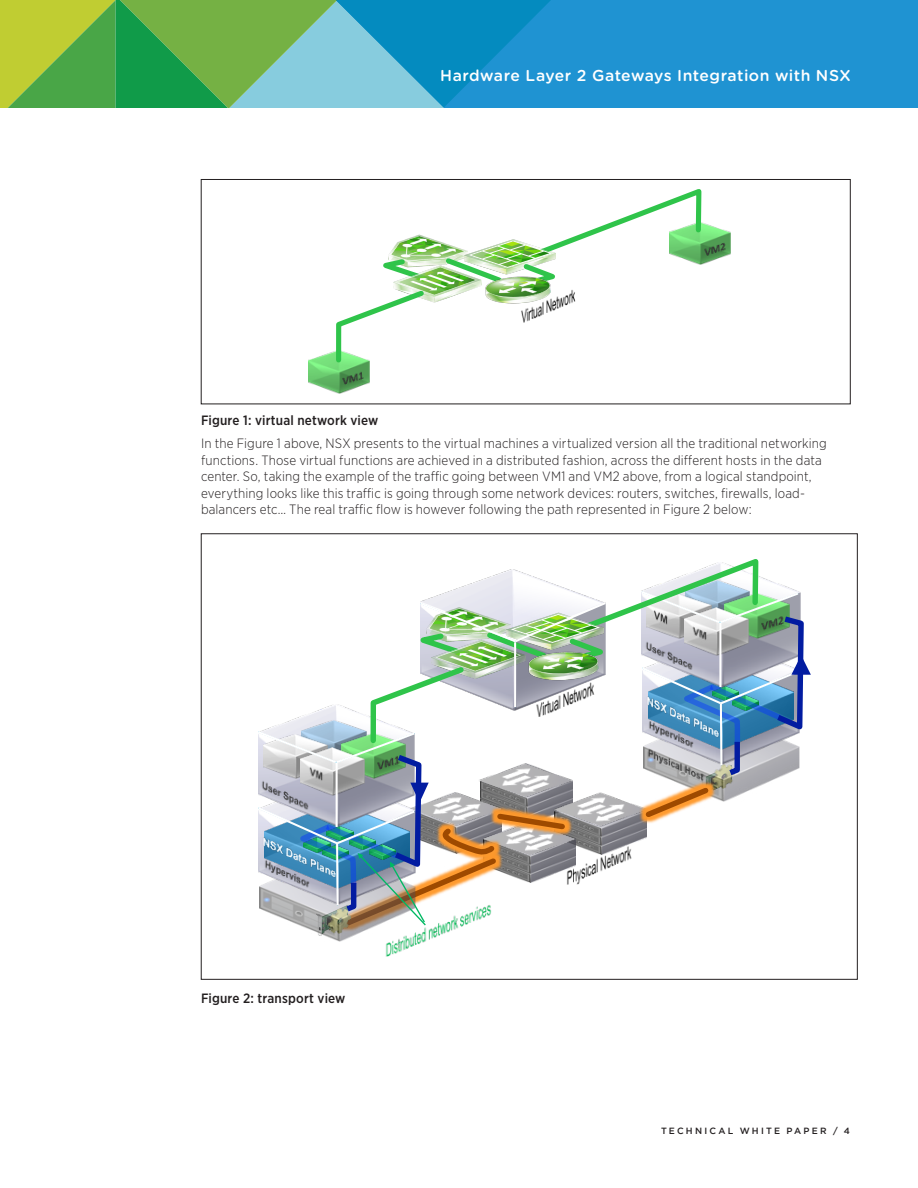
<style>
.page{position:relative;width:918px;height:1188px;background:#fff}
.page>*{position:absolute;margin:0;border:0;box-sizing:border-box;transform-origin:0 0}
.t1{font:500 15.75px "Gotham Rounded";letter-spacing:.025em;color:#fff}
._5a_Body{font:300 13.5px/16.5px "Gotham Narrow";letter-spacing:.005em;color:#231f20}
._5a_Body-2{font:500 13.5px "Gotham Narrow";letter-spacing:.01em;color:#231f20}
.t2{font:500 9px "Gotham";letter-spacing:.245em;color:#231f20}
</style>
<div class="page">
<div style="left:564px;top:0;width:354px;height:108px;background:#1f93d2"></div>
<svg style="left:0;top:0;width:564px;height:108px;background:#53ab88"></svg>
<img style="left:312px;top:930px;width:54px;height:12px">
<img style="left:386px;top:930px;width:66px;height:27px">
<svg style="left:258px;top:559px;width:553px;height:371px"></svg>
<img style="left:532px;top:669px;width:67px;height:58px">
<img style="left:521px;top:290px;width:55px;height:33px">
<img style="left:309px;top:351px;width:25px;height:38px">
<img style="left:326px;top:358px;width:44px;height:36px">
<img style="left:704px;top:223px;width:20px;height:7px">
<img style="left:704px;top:230px;width:27px;height:34px">
<img style="left:389px;top:234px;width:75px;height:24px">
<svg style="left:442px;top:254px;width:22px;height:4px"></svg>
<img style="left:434px;top:258px;width:48px;height:45px">
<img style="left:464px;top:239px;width:56px;height:44px">
<svg style="left:520px;top:189px;width:184px;height:91px"></svg>
<img style="left:485px;top:271px;width:66px;height:35px">
<svg style="left:334px;top:256px;width:100px;height:109px"></svg>
<div style="left:201px;top:179px;width:650px;height:225px;border:1px solid #231f20"></div>
<p class="t1" style="left:440px;top:66px;width:412px">Hardware Layer 2 Gateways Integration with NSX</p>
<p class="_5a_Body-2" style="left:201px;top:412px;width:179px">Figure 1: virtual network view</p>
<p class="_5a_Body" style="left:201px;top:435px;width:627px">In the Figure 1 above, NSX presents to the virtual machines a virtualized version all the traditional networking functions. Those virtual functions are achieved in a distributed fashion, across the different hosts in the data center. So, taking the example of the traffic going between VM1 and VM2 above, from a logical standpoint, everything looks like this traffic is going through some network devices: routers, switches, firewalls, load&shy;balancers etc… The real traffic flow is however following the path represented in Figure 2 below:</p>
<p class="_5a_Body-2" style="left:201px;top:990px;width:146px">Figure 2: transport view</p>
<p class="t2" style="left:661px;top:1126px;width:191px">TECHNICAL WHITE PAPER / 4</p>
</div>
